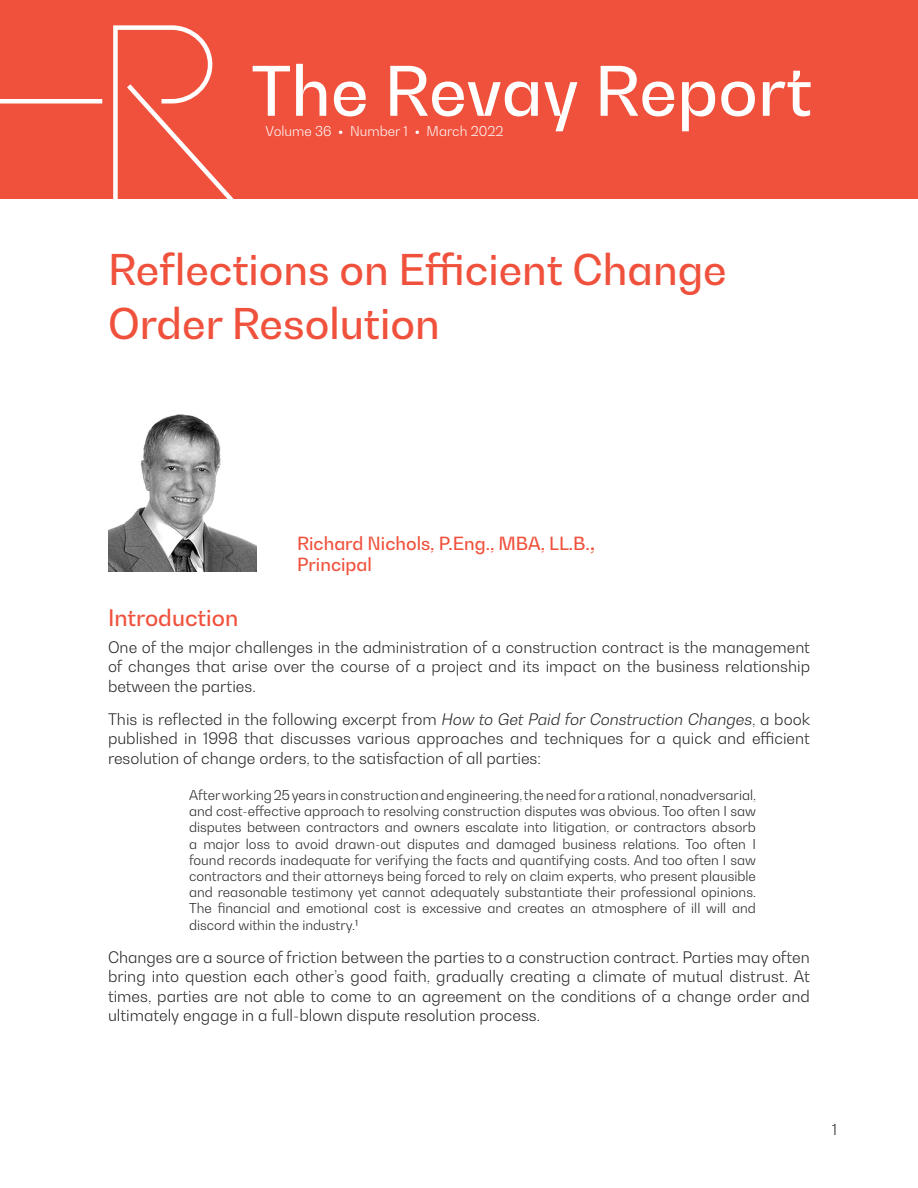
<style>
.page{position:relative;width:918px;height:1188px;background:#fff}
.page>*{position:absolute;margin:0;border:0;box-sizing:border-box;transform-origin:0 0}
.t1{font:500 67.5px "Bw Gradual";color:#fff}
.Revay_Report_Body_te{font:500 42px/54px "Bw Gradual";color:#f0513c}
.Sub_heading_spacing{font:500 22.5px "Bw Gradual";color:#f0513c}
.t2{font:500 18px "Bw Gradual";color:#f0513c}
.Revay_Report_Body_te-2{font:300 15.75px/19.5px "Bw Gradual";color:#231f20;text-align:justify}
.t3{font:300 15px "Bw Gradual";color:#231f20}
.Quote_EN{font:300 13.5px/16.2px "Bw Gradual";color:#231f20;text-align:justify}
.t4{font:300 13.5px "Bw Gradual";color:#fff}
.s1{font-family:"Arial";font-weight:900;font-size:10.5px}
.s2{font-size:22.5px}
.s3{font-style:italic}
</style>
<div class="page">
<div style="left:0;top:0;width:918px;height:198px;background:#f0513c"></div>
<svg style="left:0;top:25px;width:233px;height:173px"></svg>
<img style="left:108px;top:414px;width:148px;height:157px">
<p class="t1" style="left:251px;top:47px;width:562px">The Revay Report</p>
<p class="t4" style="left:266px;top:123px;width:239px">Volume 36 <span class="s1">•</span> Number 1 <span class="s1">•</span> March 2022</p>
<p class="Revay_Report_Body_te" style="left:108px;top:242px;width:620px">Reflections on Efficient Change<br>Order Resolution</p>
<p class="t2" style="left:297px;top:532px;width:300px">Richard Nichols, P.Eng., MBA, LL.B.<span class="s2">,</span></p>
<p class="t2" style="left:297px;top:553px;width:76px">Principal</p>
<p class="Sub_heading_spacing" style="left:108px;top:603px;width:132px">Introduction</p>
<p class="Revay_Report_Body_te-2" style="left:108px;top:637px;width:704px">One of the major challenges in the administration of a construction contract is the management of changes that arise over the course of a project and its impact on the business relationship between the parties.</p>
<p class="Revay_Report_Body_te-2" style="left:108px;top:709px;width:704px">This is reflected in the following excerpt from <span class="s3">How to Get Paid for Construction Changes</span>, a book published in 1998 that discusses various approaches and techniques for a quick and efficient resolution of change orders, to the satisfaction of all parties:</p>
<p class="Quote_EN" style="left:189px;top:787px;width:569px">After working 25 years in construction and engineering, the need for a rational, nonadversarial, and cost-effective approach to resolving construction disputes was obvious. Too often I saw disputes between contractors and owners escalate into litigation, or contractors absorb a major loss to avoid drawn-out disputes and damaged business relations. Too often I found records inadequate for verifying the facts and quantifying costs. And too often I saw contractors and their attorneys being forced to rely on claim experts, who present plausible and reasonable testimony yet cannot adequately substantiate their professional opinions.<br>The financial and emotional cost is excessive and creates an atmosphere of ill will and discord within the industry.1</p>
<p class="Revay_Report_Body_te-2" style="left:108px;top:947px;width:704px">Changes are a source of friction between the parties to a construction contract. Parties may often bring into question each other’s good faith, gradually creating a climate of mutual distrust. At times, parties are not able to come to an agreement on the conditions of a change order and ultimately engage in a full-blown dispute resolution process.</p>
<p class="t3" style="left:832px;top:1120px;width:6px">1</p>
</div>
